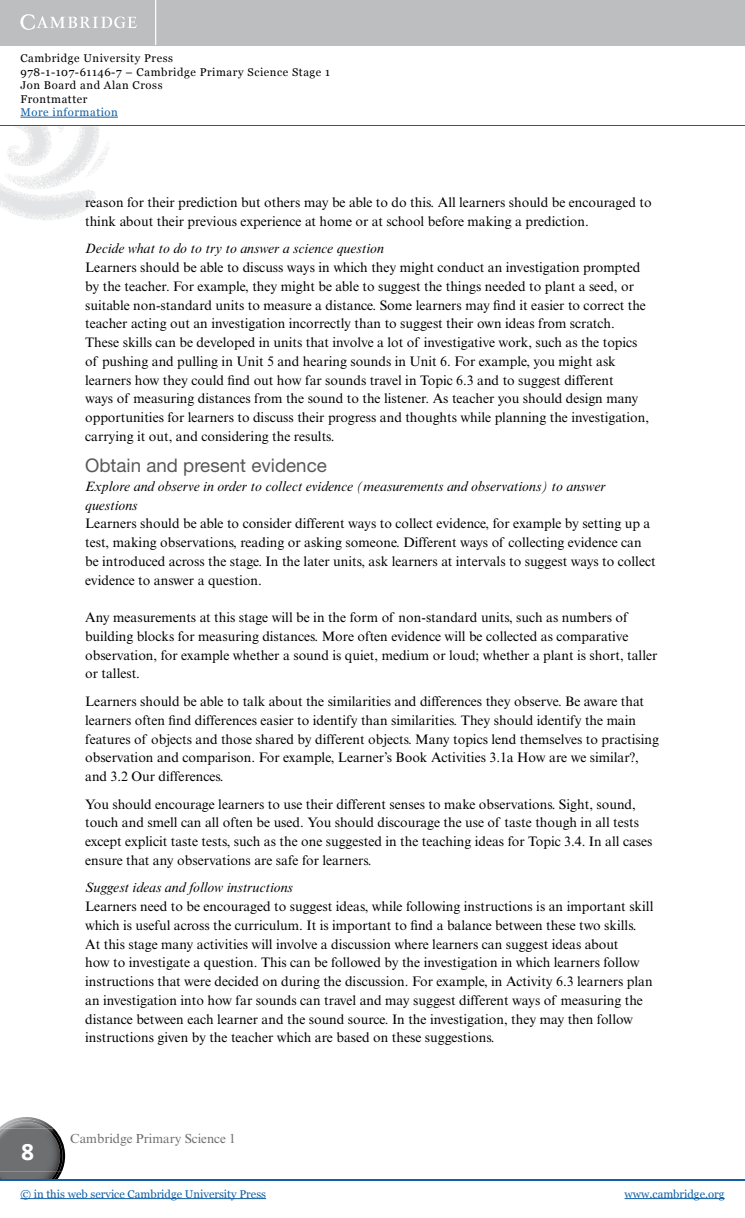
<style>
.page{position:relative;width:745px;height:1218px;background:#fff}
.page>*{position:absolute;margin:0;border:0;box-sizing:border-box;transform-origin:0 0}
.t1{font:700 22.5px "Sassoon Infant Std";color:#fff}
.t2{font:18.75px "Helvetica Neue LT Std";color:#58595b}
.t3{font:13.75px/18.8px "Times New Roman MT Std";color:#000}
.t4{font:italic 13.75px/18.8px "Times New Roman MT Std";color:#000}
.t5{font:13.12px "Times New Roman MT Std";color:#6d6e71}
.t6{font:11.25px/13.4px "Georgia";letter-spacing:.05em;color:#000}
.t7{font:11.25px "Georgia";color:#115fa4}
.t8{font:11.25px "Georgia";letter-spacing:.05em;color:#115fa4}
</style>
<div class="page">
<div style="left:0;top:0;width:744px;height:45px;background:#bcbec0"></div>
<hr style="left:155px;top:0;width:1px;height:45px;background:#fff">
<svg style="left:20px;top:14px;width:117px;height:16px"></svg>
<hr style="left:20px;top:117px;width:98px;height:1px;background:#115fa4">
<hr style="left:0;top:125px;width:744px;height:1px;background:#115fa4">
<hr style="left:0;top:1179px;width:744px;height:1px;background:#115fa4">
<hr style="left:20px;top:1198px;width:246px;height:1px;background:#115fa4">
<hr style="left:624px;top:1198px;width:100px;height:1px;background:#115fa4">
<img style="left:0;top:183px;width:96px;height:37px">
<img style="left:3px;top:126px;width:97px;height:63px">
<img style="left:4px;top:126px;width:49px;height:40px">
<img style="left:85px;top:140px;width:24px;height:37px">
<img style="left:0;top:1171px;width:54px;height:8px">
<img style="left:0;top:1117px;width:53px;height:11px">
<svg style="left:54px;top:1171px;width:8px;height:8px"></svg>
<img style="left:63px;top:1143px;width:2px;height:26px">
<img style="left:2px;top:1119px;width:48px;height:9px">
<img style="left:0;top:1128px;width:63px;height:43px">
<p class="t6" style="left:20px;top:52px;width:311px">Cambridge University Press<br>978-1-107-61146-7 – Cambridge Primary Science Stage 1<br>Jon Board and Alan Cross<br>Frontmatter</p>
<p class="t8" style="left:20px;top:105px;width:99px">More information</p>
<h1 class="t1" style="left:21px;top:1138px;width:14px">8</h1>
<p class="t3" style="left:85px;top:193px;width:567px">reason for their prediction but others may be able to do this. All learners should be encouraged to think about their previous experience at home or at school before making a prediction.</p>
<p class="t4" style="left:85px;top:239px;width:300px">Decide what to do to try to answer a science question</p>
<p class="t3" style="left:85px;top:258px;width:565px">Learners should be able to discuss ways in which they might conduct an investigation prompted by the teacher. For example, they might be able to suggest the things needed to plant a seed, or suitable non-standard units to measure a distance. Some learners may nd it easier to correct the teacher acting out an investigation incorrectly than to suggest their own ideas from scratch.<br>These skills can be developed in units that involve a lot of investigative work, such as the topics of pushing and pulling in Unit 5 and hearing sounds in Unit 6. For example, you might ask learners how they could nd out how far sounds travel in Topic 6.3 and to suggest different<br>ways of measuring distances from the sound to the listener. As teacher you should design many opportunities for learners to discuss their progress and thoughts while planning the investigation, carrying it out, and considering the results.</p>
<h2 class="t2" style="left:85px;top:454px;width:243px">Obtain and present evidence</h2>
<p class="t4" style="left:85px;top:477px;width:521px">Explore and observe in order to collect evidence (measurements and observations) to answer questions</p>
<p class="t3" style="left:85px;top:514px;width:571px">Learners should be able to consider different ways to collect evidence, for example by setting up a test, making observations, reading or asking someone. Different ways of collecting evidence can be introduced across the stage. In the later units, ask learners at intervals to suggest ways to collect evidence to answer a question.</p>
<p class="t3" style="left:85px;top:608px;width:573px">Any measurements at this stage will be in the form of non-standard units, such as numbers of building blocks for measuring distances. More often evidence will be collected as comparative observation, for example whether a sound is quiet, medium or loud; whether a plant is short, taller or tallest.</p>
<p class="t3" style="left:85px;top:692px;width:575px">Learners should be able to talk about the similarities and differences they observe. Be aware that learners often nd differences easier to identify than similarities. They should identify the main features of objects and those shared by different objects. Many topics lend themselves to practising observation and comparison. For example, Learner’s Book Activities 3.1a How are we similar?, and 3.2 Our differences.</p>
<p class="t3" style="left:85px;top:794px;width:568px">You should encourage learners to use their different senses to make observations. Sight, sound, touch and smell can all often be used. You should discourage the use of taste though in all tests except explicit taste tests, such as the one suggested in the teaching ideas for Topic 3.4. In all cases ensure that any observations are safe for learners.</p>
<p class="t4" style="left:85px;top:878px;width:209px">Suggest ideas and follow instructions</p>
<p class="t3" style="left:85px;top:897px;width:569px">Learners need to be encouraged to suggest ideas, while following instructions is an important skill which is useful across the curriculum. It is important to nd a balance between these two skills.<br>At this stage many activities will involve a discussion where learners can suggest ideas about<br>how to investigate a question. This can be followed by the investigation in which learners follow instructions that were decided on during the discussion. For example, in Activity 6.3 learners plan an investigation into how far sounds can travel and may suggest different ways of measuring the distance between each learner and the sound source. In the investigation, they may then follow instructions given by the teacher which are based on these suggestions.</p>
<p class="t5" style="left:70px;top:1131px;width:167px">Cambridge Primary Science 1</p>
<p class="t7" style="left:20px;top:1187px;width:247px">© in this web service Cambridge University Press</p>
<p class="t7" style="left:624px;top:1187px;width:101px">www.cambridge.org</p>
</div>
